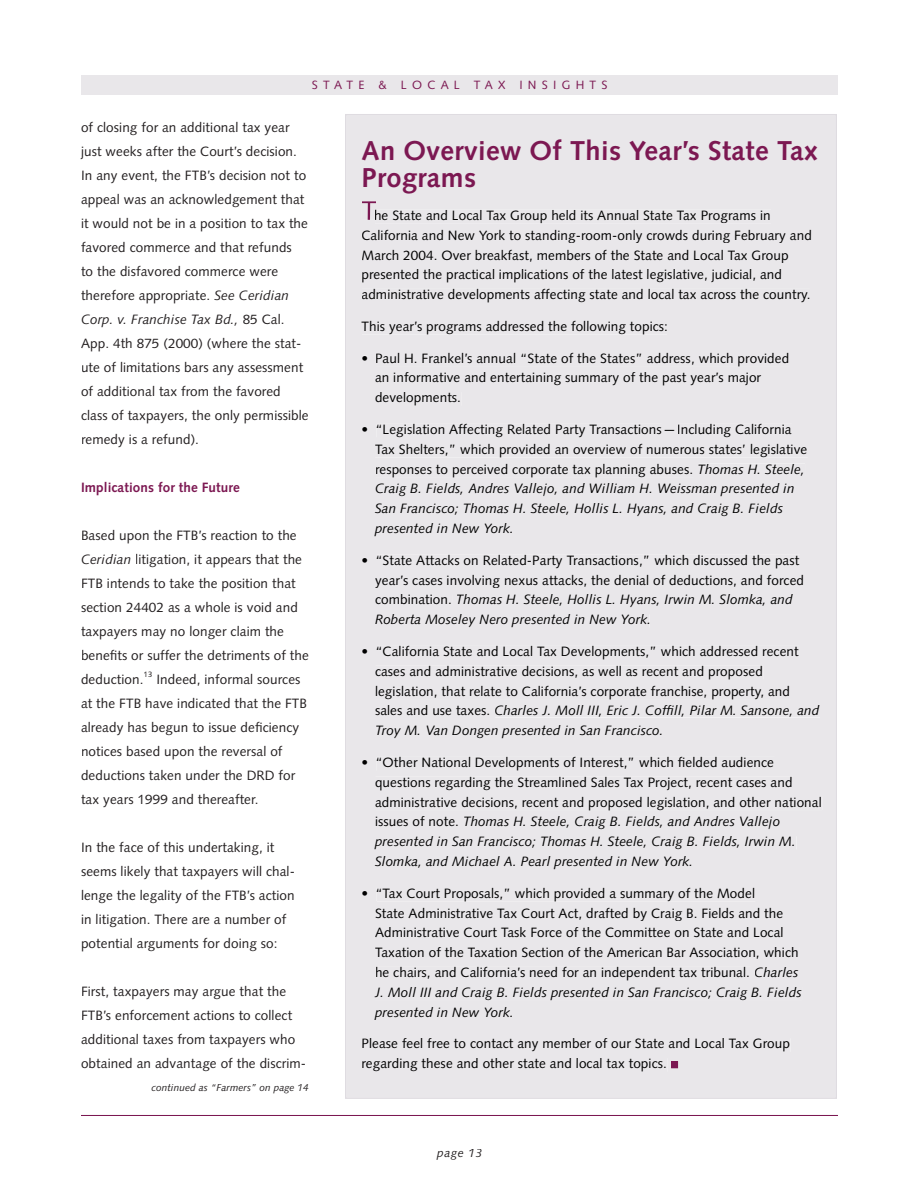
<style>
.page{position:relative;width:918px;height:1188px;background:#fff}
.page>*{position:absolute;margin:0;border:0;box-sizing:border-box;transform-origin:0 0}
.t1{font:700 27.3px/27px "Syntax";letter-spacing:.015em;color:#7c1852}
.t2{font:13.5px/19.8px "Syntax";letter-spacing:.01em;color:#000}
.t3{font:13.5px/24px "Syntax";letter-spacing:.01em;color:#231f20}
.t4{font:700 13.5px "Syntax";letter-spacing:.01em;color:#7c1852}
.t5{font:12px "Syntax";letter-spacing:.44em;color:#7c1852}
.t6{font:italic 12px "Syntax";letter-spacing:.055em;color:#231f20}
.t7{font:italic 10.05px "Syntax";letter-spacing:.01em;color:#231f20}
.t8{font:7.8px "Syntax";color:#231f20}
.s1{font-style:italic}
</style>
<div class="page">
<div style="left:82px;top:75px;width:756px;height:20px;background:#e9e7ea"></div>
<hr style="left:81px;top:1115px;width:757px;height:1px;background:#7c1852">
<div style="left:345px;top:114px;width:492px;height:985px;background:#e9e7ea"></div>
<div style="left:362px;top:201px;width:409px;height:22px;background:#e9e7ea"></div>
<div style="left:362px;top:229px;width:450px;height:14px;background:#e9e7ea"></div>
<div style="left:362px;top:249px;width:427px;height:14px;background:#e9e7ea"></div>
<div style="left:362px;top:269px;width:421px;height:14px;background:#e9e7ea"></div>
<div style="left:362px;top:289px;width:448px;height:14px;background:#e9e7ea"></div>
<div style="left:362px;top:321px;width:305px;height:13px;background:#e9e7ea"></div>
<svg style="left:363px;top:356px;width:4px;height:4px"></svg>
<div style="left:376px;top:352px;width:414px;height:14px;background:#e9e7ea"></div>
<div style="left:376px;top:372px;width:386px;height:14px;background:#e9e7ea"></div>
<div style="left:376px;top:392px;width:85px;height:14px;background:#e9e7ea"></div>
<svg style="left:363px;top:427px;width:4px;height:5px"></svg>
<div style="left:377px;top:424px;width:284px;height:13px;background:#e9e7ea"></div>
<hr style="left:662px;top:430px;width:12px;height:4px;background:#e9e7ea">
<div style="left:678px;top:424px;width:114px;height:13px;background:#e9e7ea"></div>
<div style="left:375px;top:444px;width:433px;height:13px;background:#e9e7ea"></div>
<div style="left:376px;top:464px;width:318px;height:13px;background:#e9e7ea"></div>
<div style="left:699px;top:464px;width:106px;height:12px;background:#e9e7ea"></div>
<div style="left:376px;top:483px;width:419px;height:14px;background:#e9e7ea"></div>
<div style="left:375px;top:503px;width:408px;height:13px;background:#e9e7ea"></div>
<div style="left:374px;top:523px;width:138px;height:13px;background:#e9e7ea"></div>
<svg style="left:363px;top:558px;width:4px;height:5px"></svg>
<div style="left:377px;top:555px;width:423px;height:13px;background:#e9e7ea"></div>
<div style="left:375px;top:574px;width:430px;height:14px;background:#e9e7ea"></div>
<div style="left:376px;top:594px;width:76px;height:11px;background:#e9e7ea"></div>
<div style="left:457px;top:594px;width:336px;height:14px;background:#e9e7ea"></div>
<div style="left:375px;top:614px;width:274px;height:13px;background:#e9e7ea"></div>
<svg style="left:363px;top:649px;width:4px;height:5px"></svg>
<div style="left:377px;top:646px;width:422px;height:14px;background:#e9e7ea"></div>
<div style="left:376px;top:666px;width:387px;height:13px;background:#e9e7ea"></div>
<div style="left:376px;top:685px;width:415px;height:14px;background:#e9e7ea"></div>
<div style="left:375px;top:705px;width:116px;height:11px;background:#e9e7ea"></div>
<div style="left:495px;top:705px;width:325px;height:12px;background:#e9e7ea"></div>
<div style="left:376px;top:725px;width:286px;height:13px;background:#e9e7ea"></div>
<svg style="left:363px;top:760px;width:4px;height:5px"></svg>
<div style="left:377px;top:757px;width:397px;height:13px;background:#e9e7ea"></div>
<div style="left:376px;top:777px;width:417px;height:13px;background:#e9e7ea"></div>
<div style="left:376px;top:797px;width:446px;height:13px;background:#e9e7ea"></div>
<div style="left:376px;top:816px;width:83px;height:11px;background:#e9e7ea"></div>
<div style="left:464px;top:816px;width:317px;height:14px;background:#e9e7ea"></div>
<div style="left:374px;top:836px;width:422px;height:13px;background:#e9e7ea"></div>
<div style="left:375px;top:856px;width:317px;height:13px;background:#e9e7ea"></div>
<svg style="left:363px;top:891px;width:4px;height:5px"></svg>
<div style="left:377px;top:888px;width:378px;height:13px;background:#e9e7ea"></div>
<div style="left:376px;top:907px;width:408px;height:14px;background:#e9e7ea"></div>
<div style="left:375px;top:927px;width:409px;height:11px;background:#e9e7ea"></div>
<div style="left:375px;top:947px;width:424px;height:12px;background:#e9e7ea"></div>
<div style="left:376px;top:967px;width:374px;height:13px;background:#e9e7ea"></div>
<div style="left:755px;top:967px;width:44px;height:10px;background:#e9e7ea"></div>
<div style="left:375px;top:987px;width:427px;height:13px;background:#e9e7ea"></div>
<div style="left:374px;top:1007px;width:138px;height:13px;background:#e9e7ea"></div>
<div style="left:363px;top:1038px;width:427px;height:14px;background:#e9e7ea"></div>
<div style="left:363px;top:1058px;width:304px;height:14px;background:#e9e7ea"></div>
<svg style="left:671px;top:1061px;width:8px;height:8px"></svg>
<p class="t5" style="left:312px;top:78px;width:297px">STATE &amp; LOCAL TAX INSIGHTS</p>
<p class="t3" style="left:81px;top:115px;width:229px">of closing for an additional tax year just weeks after the Court’s decision.<br>In any event, the FTB’s decision not to appeal was an acknowledgement that it would not be in a position to tax the favored commerce and that refunds<br>to the disfavored commerce were therefore appropriate. <span class="s1">See Ceridian Corp. v. Franchise Tax Bd.,</span> 85 Cal.<br>App. 4th 875 (2000) (where the stat&shy;ute of limitations bars any assessment of additional tax from the favored class of taxpayers, the only permissible remedy is a refund).</p>
<p class="t4" style="left:81px;top:480px;width:160px">Implications for the Future</p>
<p class="t3" style="left:81px;top:523px;width:229px">Based upon the FTB’s reaction to the <span class="s1">Ceridian</span> litigation, it appears that the FTB intends to take the position that section 24402 as a whole is void and taxpayers may no longer claim the benefits or suffer the detriments of the deduction.</p>
<p class="t8" style="left:144px;top:670px;width:10px">13</p>
<p class="t3" style="left:81px;top:667px;width:228px;text-indent:75px">Indeed, informal sources at the FTB have indicated that the FTB already has begun to issue deficiency notices based upon the reversal of deductions taken under the DRD for tax years 1999 and thereafter.</p>
<p class="t3" style="left:81px;top:835px;width:216px">In the face of this undertaking, it seems likely that taxpayers will chal&shy;lenge the legality of the FTB’s action in litigation. There are a number of potential arguments for doing so:</p>
<p class="t3" style="left:81px;top:979px;width:227px">First, taxpayers may argue that the FTB’s enforcement actions to collect additional taxes from taxpayers who obtained an advantage of the discrim-</p>
<p class="t7" style="left:152px;top:1082px;width:159px">continued as “Farmers” on page 14</p>
<h1 class="t1" style="left:362px;top:137px;width:458px">An Overview Of This Year’s State Tax<br>Programs</h1>
<p class="t2" style="left:362px;top:205px;width:452px;text-indent:13px">he State and Local Tax Group held its Annual State Tax Programs in California and New York to standing-room-only crowds during February and March 2004. Over breakfast, members of the State and Local Tax Group presented the practical implications of the latest legislative, judicial, and administrative developments affecting state and local tax across the country.</p>
<p class="t2" style="left:362px;top:316px;width:308px">This year’s programs addressed the following topics:</p>
<p class="t2" style="left:375px;top:348px;width:416px;text-indent:-14px">• Paul H. Frankel’s annual “State of the States” address, which provided an informative and entertaining summary of the past year’s major developments.</p>
<p class="t2" style="left:375px;top:420px;width:434px;text-indent:-14px">• “Legislation Affecting Related Party Transactions — Including California Tax Shelters,” which provided an overview of numerous states’ legislative responses to perceived corporate tax planning abuses. <span class="s1">Thomas H. Steele, Craig B. Fields, Andres Vallejo, and William H. Weissman presented in San Francisco; Thomas H. Steele, Hollis L. Hyans, and Craig B. Fields presented in New York.</span></p>
<p class="t2" style="left:375px;top:550px;width:431px;text-indent:-14px">• “State Attacks on Related-Party Transactions,” which discussed the past year’s cases involving nexus attacks, the denial of deductions, and forced combination. <span class="s1">Thomas H. Steele, Hollis L. Hyans, Irwin M. Slomka, and Roberta Moseley Nero presented in New York.</span></p>
<p class="t2" style="left:375px;top:642px;width:446px;text-indent:-14px">• “California State and Local Tax Developments,” which addressed recent cases and administrative decisions, as well as recent and proposed legislation, that relate to California’s corporate franchise, property, and sales and use taxes. <span class="s1">Charles J. Moll III, Eric J. Coffill, Pilar M. Sansone, and Troy M. Van Dongen presented in San Francisco.</span></p>
<p class="t2" style="left:375px;top:753px;width:448px;text-indent:-14px">• “Other National Developments of Interest,” which fielded audience questions regarding the Streamlined Sales Tax Project, recent cases and administrative decisions, recent and proposed legislation, and other national issues of note. <span class="s1">Thomas H. Steele, Craig B. Fields, and Andres Vallejo presented in San Francisco; Thomas H. Steele, Craig B. Fields, Irwin M.<br>Slomka, and Michael A. Pearl presented in New York.</span></p>
<p class="t2" style="left:375px;top:883px;width:428px;text-indent:-14px">• “Tax Court Proposals,” which provided a summary of the Model<br>State Administrative Tax Court Act, drafted by Craig B. Fields and the Administrative Court Task Force of the Committee on State and Local Taxation of the Taxation Section of the American Bar Association, which he chairs, and California’s need for an independent tax tribunal. <span class="s1">Charles J. Moll III and Craig B. Fields presented in San Francisco; Craig B. Fields presented in New York.</span></p>
<p class="t2" style="left:362px;top:1034px;width:430px">Please feel free to contact any member of our State and Local Tax Group regarding these and other state and local tax topics.</p>
<p class="t6" style="left:437px;top:1146px;width:47px">page 13</p>
</div>
